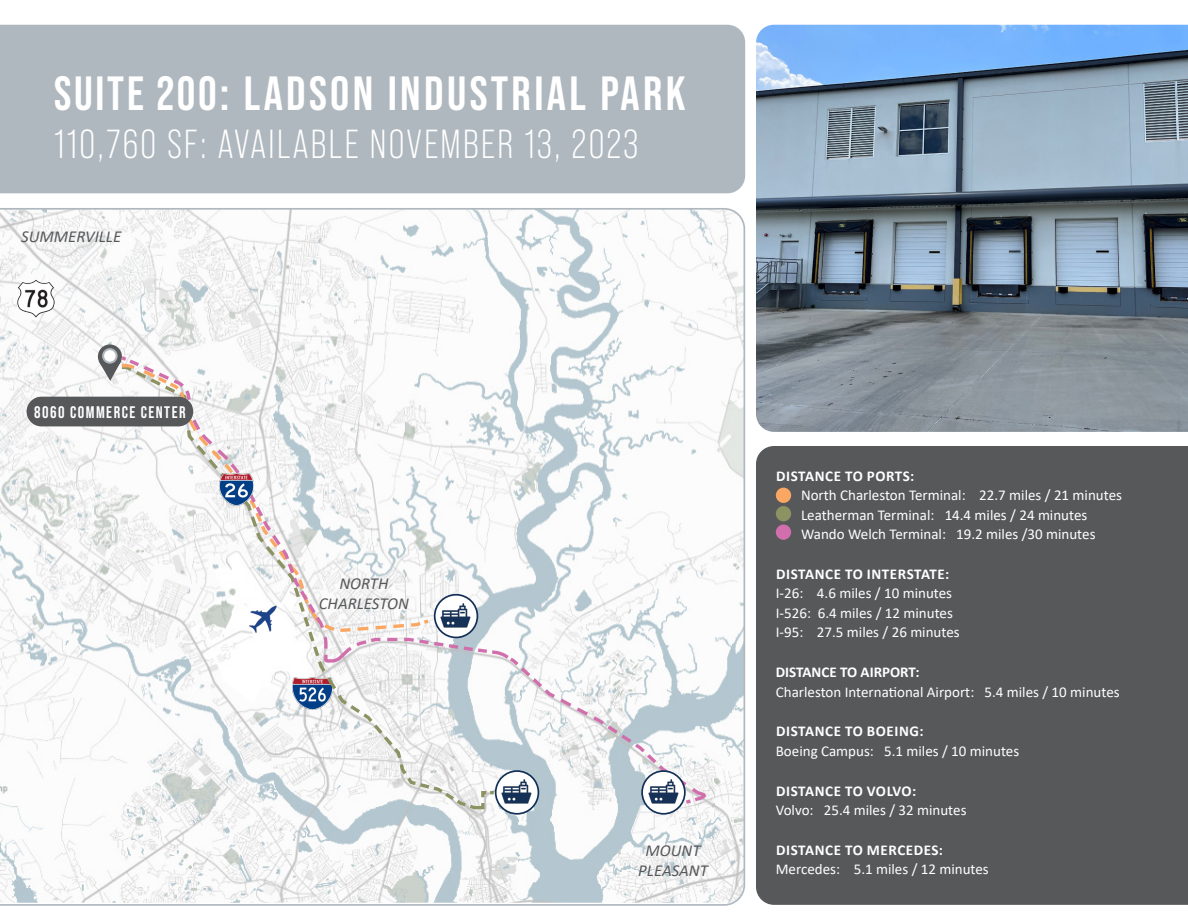
<style>
.page{position:relative;width:1188px;height:918px;background:#fff}
.page>*{position:absolute;margin:0;border:0;box-sizing:border-box;transform-origin:0 0}
.t1{font:700 48px "Bebas Neue Pro";letter-spacing:.07em;color:#fff}
.t2{font:40.5px "Bebas Neue Pro";letter-spacing:.06em;color:#fff}
.t3{font:italic 16.8px/20.1px "Calibri";color:#57585a;text-align:center}
.t4{font:16.8px "Bebas Neue";letter-spacing:.09em;color:#fff}
.grey_bullets{font:15px/19.5px "Calibri";color:#fff}
.s1{font-weight:700}
</style>
<div class="page">
<img style="left:756px;top:25px;width:432px;height:407px">
<div style="left:0;top:25px;width:745px;height:168px;background:#b0b8bf"></div>
<div style="left:756px;top:446px;width:432px;height:459px;background:#57585a"></div>
<div style="left:776px;top:488px;width:15px;height:15px;background:#f9a763;border-radius:50%"></div>
<div style="left:776px;top:506px;width:15px;height:15px;background:#8c9262;border-radius:50%"></div>
<div style="left:776px;top:524px;width:15px;height:16px;background:#d16eac;border-radius:50%"></div>
<svg style="left:0;top:208px;width:745px;height:698px"></svg>
<div style="left:98px;top:344px;width:24px;height:24px;background:#57585a;border-radius:50%"></div>
<svg style="left:99px;top:362px;width:19px;height:19px"></svg>
<div style="left:103px;top:349px;width:14px;height:14px;background:#fff;border-radius:50%"></div>
<div style="left:102px;top:348px;width:16px;height:16px;border:2px solid #b0b8bf;border-radius:50%"></div>
<img style="left:494px;top:806px;width:46px;height:10px">
<img style="left:17px;top:279px;width:38px;height:39px">
<svg style="left:118px;top:353px;width:592px;height:453px"></svg>
<img style="left:220px;top:473px;width:33px;height:33px">
<img style="left:640px;top:770px;width:46px;height:46px">
<div style="left:27px;top:397px;width:166px;height:29px;background:#57585a;border-radius:15px"></div>
<img style="left:248px;top:597px;width:34px;height:42px">
<p class="t1" style="left:54px;top:66px;width:633px">SUITE 200: LADSON INDUSTRIAL PARK</p>
<p class="t2" style="left:54px;top:121px;width:586px">110,760 SF: AVAILABLE NOVEMBER 13, 2023</p>
<p class="t3" style="left:21px;top:226px;width:101px">SUMMERVILLE</p>
<p class="t4" style="left:34px;top:403px;width:153px">8060 COMMERCE CENTER</p>
<p class="t3" style="left:319px;top:573px;width:92px">NORTH<br>CHARLESTON</p>
<p class="t3" style="left:638px;top:840px;width:71px">MOUNT<br>PLEASANT</p>
<p class="grey_bullets" style="left:801px;top:465px;width:322px;text-indent:-25px"><span class="s1">DISTANCE TO PORTS:<br></span>North Charleston Terminal: 22.7 miles / 21 minutes Leatherman Terminal: 14.4 miles / 24 minutes Wando Welch Terminal: 19.2 miles /30 minutes</p>
<p class="grey_bullets" style="left:776px;top:564px;width:185px"><span class="s1">DISTANCE TO INTERSTATE:<br></span>I-26: 4.6 miles / 10 minutes<br>I-526: 6.4 miles / 12 minutes<br>I-95: 27.5 miles / 26 minutes</p>
<p class="grey_bullets" style="left:776px;top:662px;width:345px"><span class="s1">DISTANCE TO AIRPORT:<br></span>Charleston International Airport: 5.4 miles / 10 minutes</p>
<p class="grey_bullets" style="left:776px;top:721px;width:245px"><span class="s1">DISTANCE TO BOEING:<br></span>Boeing Campus: 5.1 miles / 10 minutes</p>
<p class="grey_bullets" style="left:776px;top:780px;width:192px"><span class="s1">DISTANCE TO VOLVO:<br></span>Volvo: 25.4 miles / 32 minutes</p>
<p class="grey_bullets" style="left:776px;top:840px;width:215px"><span class="s1">DISTANCE TO MERCEDES:<br></span>Mercedes: 5.1 miles / 12 minutes</p>
</div>
